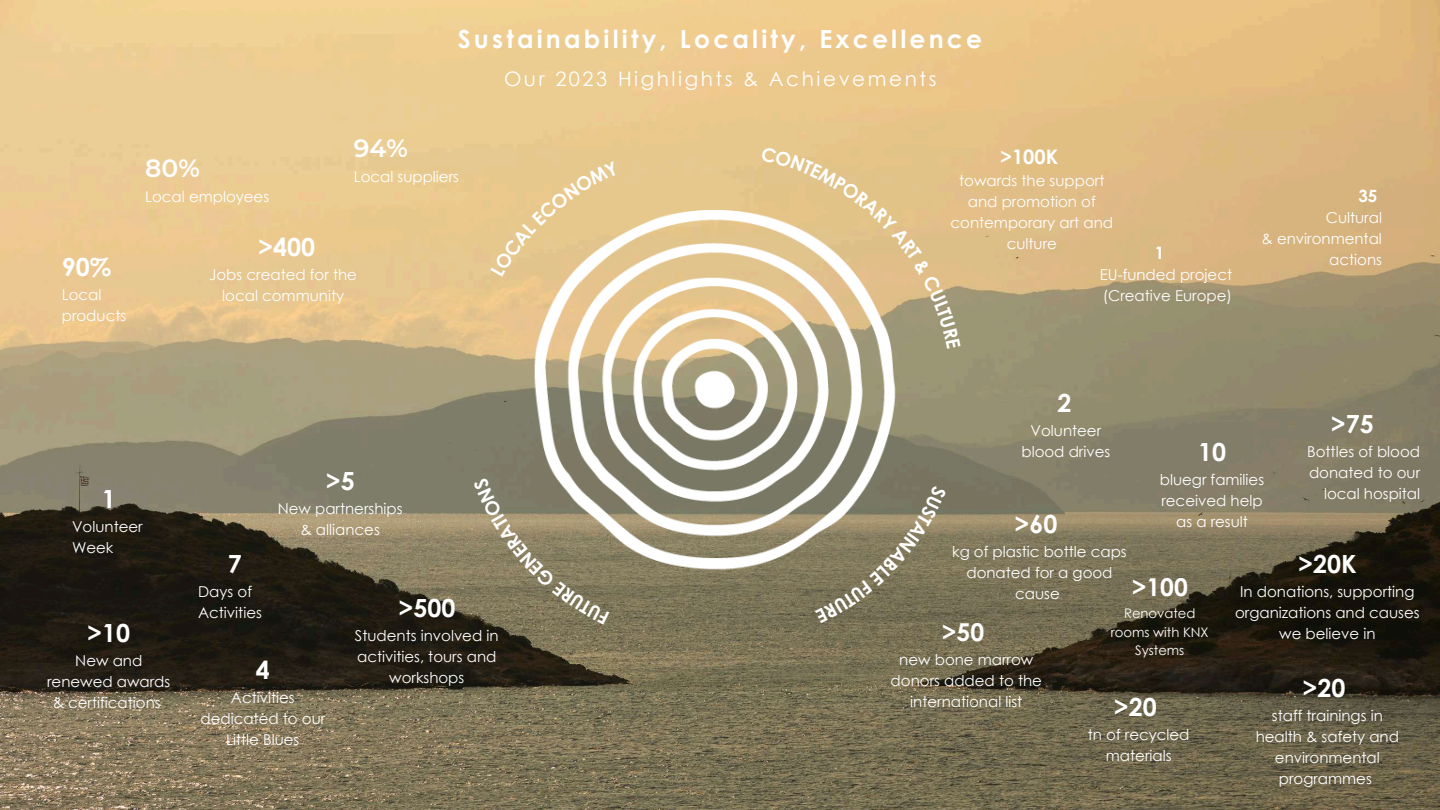
<style>
.page{position:relative;width:1440px;height:810px;background:#fff}
.page>*{position:absolute;margin:0;border:0;box-sizing:border-box;transform-origin:0 0}
.t1{font:700 25px "Century Gothic";letter-spacing:.13em;color:#fff}
.t2{font:600 25px "Montserrat";color:#fff}
.t3{font:700 24.6px "Century Gothic";color:#fff}
.t4{font:20px "Century Gothic";letter-spacing:.13em;color:#fff}
.t5{font:700 20px "Century Gothic";color:#fff}
.t6{font:700 16.9px "Century Gothic";color:#fff}
.t7{font:15px/21px "Century Gothic";color:#fff;text-align:center}
.t8{font:13.2px/18.5px "Century Gothic";color:#fff;text-align:center}
</style>
<div class="page">
<img style="left:0;top:0;width:1440px;height:810px">
<img style="left:511px;top:201px;width:418px;height:390px">
<div style="left:491px;top:161px;width:128px;height:116px;background:#e6c88c"></div>
<svg style="left:761px;top:146px;width:200px;height:203px"></svg>
<svg style="left:815px;top:486px;width:132px;height:138px"></svg>
<svg style="left:473px;top:478px;width:136px;height:146px"></svg>
<h1 class="t1" style="left:62px;top:251px;width:51px">90%</h1>
<p class="t7" style="left:62px;top:284px;width:66px;text-align:left">Local products</p>
<h1 class="t1" style="left:458px;top:22px;width:526px">Sustainability, Locality, Excellence</h1>
<h3 class="t4" style="left:504px;top:66px;width:434px">Our 2023 Highlights &amp; Achievements</h3>
<h1 class="t2" style="left:354px;top:133px;width:56px">94%</h1>
<p class="t7" style="left:354px;top:165px;width:107px">Local suppliers</p>
<h1 class="t2" style="left:145px;top:153px;width:56px">80%</h1>
<p class="t7" style="left:145px;top:186px;width:125px">Local employees</p>
<h1 class="t1" style="left:258px;top:231px;width:58px">&gt;400</h1>
<p class="t7" style="left:209px;top:263px;width:149px">Jobs created for the local community</p>
<h3 class="t5" style="left:1000px;top:144px;width:59px">&gt;100K</h3>
<p class="t7" style="left:951px;top:170px;width:164px">towards the support and promotion of contemporary art and culture</p>
<p class="t6" style="left:1155px;top:242px;width:11px">1</p>
<p class="t7" style="left:1100px;top:263px;width:134px;text-align:left">EU-funded project (Creative Europe)</p>
<p class="t6" style="left:1358px;top:185px;width:20px">35</p>
<p class="t7" style="left:1262px;top:206px;width:122px;text-align:right">Cultural<br>&amp; environmental actions</p>
<h1 class="t1" style="left:102px;top:482px;width:15px">1</h1>
<p class="t7" style="left:72px;top:515px;width:72px;text-align:left">Volunteer<br>Week</p>
<h1 class="t1" style="left:87px;top:617px;width:44px">&gt;10</h1>
<p class="t7" style="left:47px;top:650px;width:125px">New and renewed awards &amp; certifications</p>
<h1 class="t1" style="left:1058px;top:387px;width:15px">2</h1>
<p class="t7" style="left:1021px;top:420px;width:90px">Volunteer blood drives</p>
<h1 class="t1" style="left:1331px;top:408px;width:44px">&gt;75</h1>
<p class="t7" style="left:1307px;top:440px;width:115px;text-align:right">Bottles of blood donated to our local hospital</p>
<h1 class="t1" style="left:1198px;top:436px;width:29px">10</h1>
<p class="t7" style="left:1160px;top:468px;width:106px">bluegr families received help as a result</p>
<h1 class="t1" style="left:326px;top:465px;width:30px">&gt;5</h1>
<p class="t7" style="left:278px;top:498px;width:126px">New partnerships &amp; alliances</p>
<h1 class="t1" style="left:1015px;top:508px;width:44px">&gt;60</h1>
<p class="t7" style="left:952px;top:541px;width:176px">kg of plastic bottle caps donated for a good cause</p>
<h2 class="t3" style="left:942px;top:617px;width:44px">&gt;50</h2>
<p class="t7" style="left:891px;top:649px;width:153px">new bone marrow donors added to the international list</p>
<h1 class="t1" style="left:1298px;top:548px;width:60px">&gt;20K</h1>
<p class="t7" style="left:1235px;top:581px;width:186px">In donations, supporting organizations and causes we believe in</p>
<h1 class="t1" style="left:228px;top:548px;width:15px">7</h1>
<p class="t7" style="left:198px;top:581px;width:65px;text-align:left">Days of<br>Activities</p>
<h2 class="t3" style="left:1132px;top:572px;width:58px">&gt;100</h2>
<p class="t8" style="left:1111px;top:604px;width:99px">Renovated rooms with KNX<br>Systems</p>
<h1 class="t1" style="left:398px;top:592px;width:58px">&gt;500</h1>
<p class="t7" style="left:355px;top:625px;width:145px;text-align:left">Students involved in activities, tours and</p>
<h1 class="t1" style="left:256px;top:654px;width:15px">4</h1>
<p class="t7" style="left:389px;top:667px;width:77px">workshops</p>
<p class="t7" style="left:200px;top:687px;width:126px">Activities dedicated to our<br>Little Blues</p>
<h1 class="t1" style="left:1114px;top:691px;width:44px">&gt;20</h1>
<h1 class="t1" style="left:1302px;top:672px;width:44px">&gt;20</h1>
<p class="t7" style="left:1256px;top:704px;width:145px">staff trainings in health &amp; safety and environmental programmes</p>
<p class="t7" style="left:1088px;top:724px;width:103px">tn of recycled materials</p>
</div>
